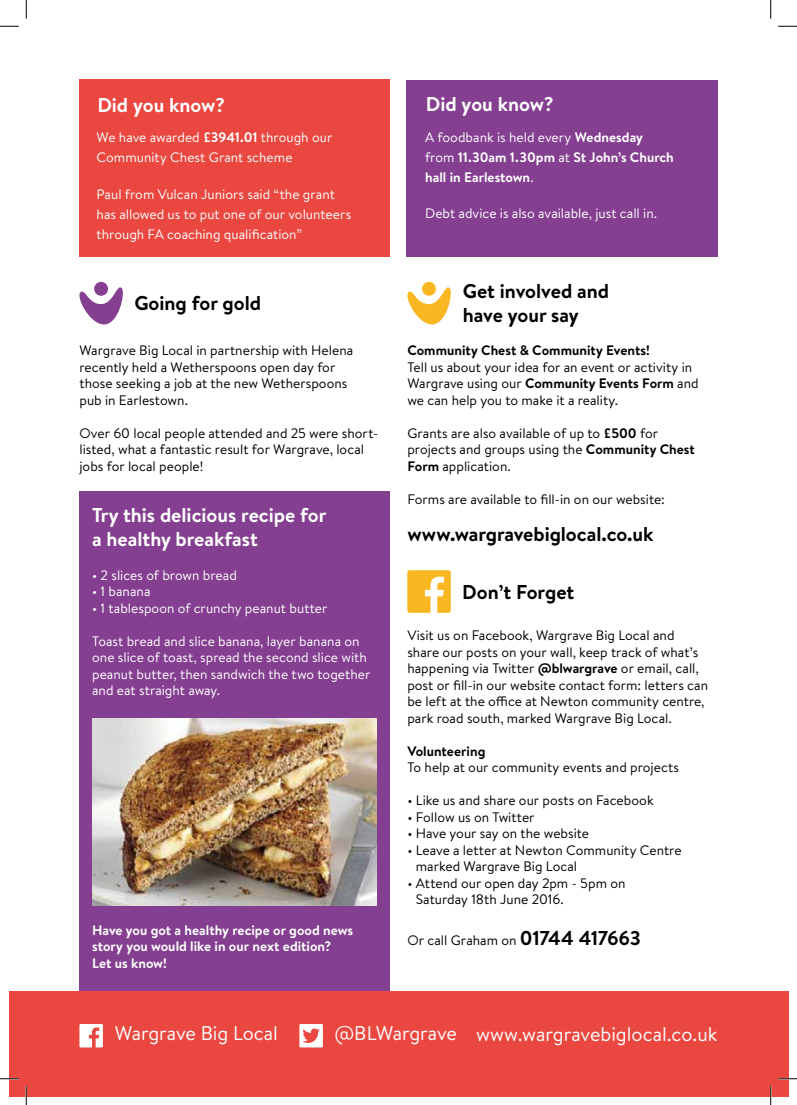
<style>
.page{position:relative;width:797px;height:1105px;background:#fff}
.page>*{position:absolute;margin:0;border:0;box-sizing:border-box;transform-origin:0 0}
.t1{font:700 20px/24px "Brandon Text";color:#000}
.t2{font:700 20px/24px "Brandon Text";color:#fff}
.t3{font:19.88px "Brandon Text";color:#fff}
.t4{font:13.75px/16.5px "Brandon Text";color:#000}
.t5{font:13.75px/16.5px "Brandon Text";color:#fff}
.t6{font:700 13.75px/20px "Brandon Text";color:#fff}
.t7{font:700 13.75px "Brandon Text";color:#000}
.s1{font-weight:700}
.s2{font-weight:400}
.s3{font-weight:700;font-size:20px}
</style>
<div class="page">
<div style="left:79px;top:491px;width:310px;height:515px;background:#843f91"></div>
<div style="left:406px;top:80px;width:311px;height:177px;background:#843f91"></div>
<svg style="left:407px;top:282px;width:44px;height:43px"></svg>
<svg style="left:79px;top:282px;width:44px;height:43px"></svg>
<img style="left:92px;top:718px;width:285px;height:188px">
<div style="left:79px;top:79px;width:310px;height:178px;background:#e9473f"></div>
<svg style="left:407px;top:570px;width:44px;height:43px"></svg>
<div style="left:9px;top:991px;width:779px;height:105px;background:#e9473f"></div>
<svg style="left:79px;top:1024px;width:24px;height:23px"></svg>
<svg style="left:299px;top:1024px;width:24px;height:23px"></svg>
<svg style="left:0;top:25px;width:19px;height:2px"></svg>
<svg style="left:778px;top:25px;width:19px;height:2px"></svg>
<svg style="left:0;top:1078px;width:19px;height:1px"></svg>
<svg style="left:778px;top:1078px;width:19px;height:1px"></svg>
<svg style="left:25px;top:0;width:2px;height:19px"></svg>
<svg style="left:25px;top:1086px;width:2px;height:19px"></svg>
<svg style="left:770px;top:0;width:1px;height:19px"></svg>
<svg style="left:770px;top:1086px;width:1px;height:19px"></svg>
<h1 class="t2" style="left:97px;top:93px;width:129px">Did you know?</h1>
<p class="t5" style="left:96px;top:127px;width:237px;line-height:20px">We have awarded <span class="s1">£3941.01</span> through our<br>Community Chest Grant scheme</p>
<p class="t5" style="left:96px;top:183px;width:256px;line-height:20px">Paul from Vulcan Juniors said “the grant has allowed us to put one of our volunteers through FA coaching qualification”</p>
<h1 class="t1" style="left:134px;top:291px;width:128px">Going for gold</h1>
<p class="t4" style="left:79px;top:342px;width:275px">Wargrave Big Local in partnership with Helena recently held a Wetherspoons open day for those seeking a job at the new Wetherspoons pub in Earlestown.</p>
<p class="t4" style="left:79px;top:424px;width:300px">Over 60 local people attended and 25 were short&shy;listed, what a fantastic result for Wargrave, local jobs for local people!</p>
<h1 class="t2" style="left:92px;top:503px;width:236px">Try this delicious recipe for a healthy breakfast</h1>
<p class="t5" style="left:92px;top:566px;width:146px">• 2 slices of brown bread</p>
<p class="t5" style="left:92px;top:583px;width:60px">• 1 banana</p>
<p class="t5" style="left:92px;top:599px;width:237px">• 1 tablespoon of crunchy peanut butter</p>
<p class="t5" style="left:92px;top:632px;width:280px">Toast bread and slice banana, layer banana on one slice of toast, spread the second slice with peanut butter, then sandwich the two together and eat straight away.</p>
<p class="t6" style="left:92px;top:922px;width:263px;line-height:16.5px">Have you got a healthy recipe or good news story you would like in our next edition?<br>Let us know!</p>
<h1 class="t2" style="left:426px;top:92px;width:129px">Did you know?</h1>
<p class="t6" style="left:425px;top:126px;width:250px"><span class="s2">A foodbank is held every</span> Wednesday <span class="s2">from</span> 11.30am 1.30pm <span class="s2">at</span> St John’s Church hall in Earlestown<span class="s2">.</span></p>
<p class="t5" style="left:425px;top:205px;width:234px">Debt advice is also available, just call in.</p>
<h1 class="t1" style="left:463px;top:278px;width:148px">Get involved and have your say</h1>
<p class="t7" style="left:407px;top:341px;width:244px">Community Chest &amp; Community Events!</p>
<p class="t4" style="left:407px;top:358px;width:293px">Tell us about your idea for an event or activity in<br>Wargrave using our <span class="s1">Community Events Form</span> and we can help you to make it a reality.</p>
<p class="t4" style="left:407px;top:424px;width:289px">Grants are also available of up to <span class="s1">£500</span> for projects and groups using the <span class="s1">Community Chest<br>Form</span> application.</p>
<p class="t4" style="left:407px;top:490px;width:259px">Forms are available to fill-in on our website:</p>
<h1 class="t1" style="left:407px;top:522px;width:248px">www.wargravebiglocal.co.uk</h1>
<h1 class="t1" style="left:462px;top:579px;width:114px">Don’t Forget</h1>
<p class="t4" style="left:407px;top:627px;width:302px">Visit us on Facebook, Wargrave Big Local and share our posts on your wall, keep track of what’s happening via Twitter <span class="s1">@blwargrave</span> or email, call, post or fill-in our website contact form: letters can be left at the office at Newton community centre, park road south, marked Wargrave Big Local.</p>
<p class="t7" style="left:407px;top:741px;width:80px">Volunteering</p>
<p class="t4" style="left:407px;top:759px;width:273px">To help at our community events and projects</p>
<p class="t4" style="left:407px;top:792px;width:248px">• Like us and share our posts on Facebook</p>
<p class="t4" style="left:407px;top:808px;width:129px">• Follow us on Twitter</p>
<p class="t4" style="left:407px;top:825px;width:183px">• Have your say on the website</p>
<p class="t4" style="left:416px;top:841px;width:267px;text-indent:-8px">• Leave a letter at Newton Community Centre marked Wargrave Big Local</p>
<p class="t4" style="left:416px;top:874px;width:211px;text-indent:-8px">• Attend our open day 2pm - 5pm on<br>Saturday 18th June 2016.</p>
<p class="t4" style="left:407px;top:931px;width:235px">Or call Graham on <span class="s3">01744 417663</span></p>
<h2 class="t3" style="left:115px;top:1020px;width:165px">Wargrave Big Local</h2>
<h2 class="t3" style="left:334px;top:1020px;width:384px">@BLWargrave www.wargravebiglocal.co.uk</h2>
</div>
